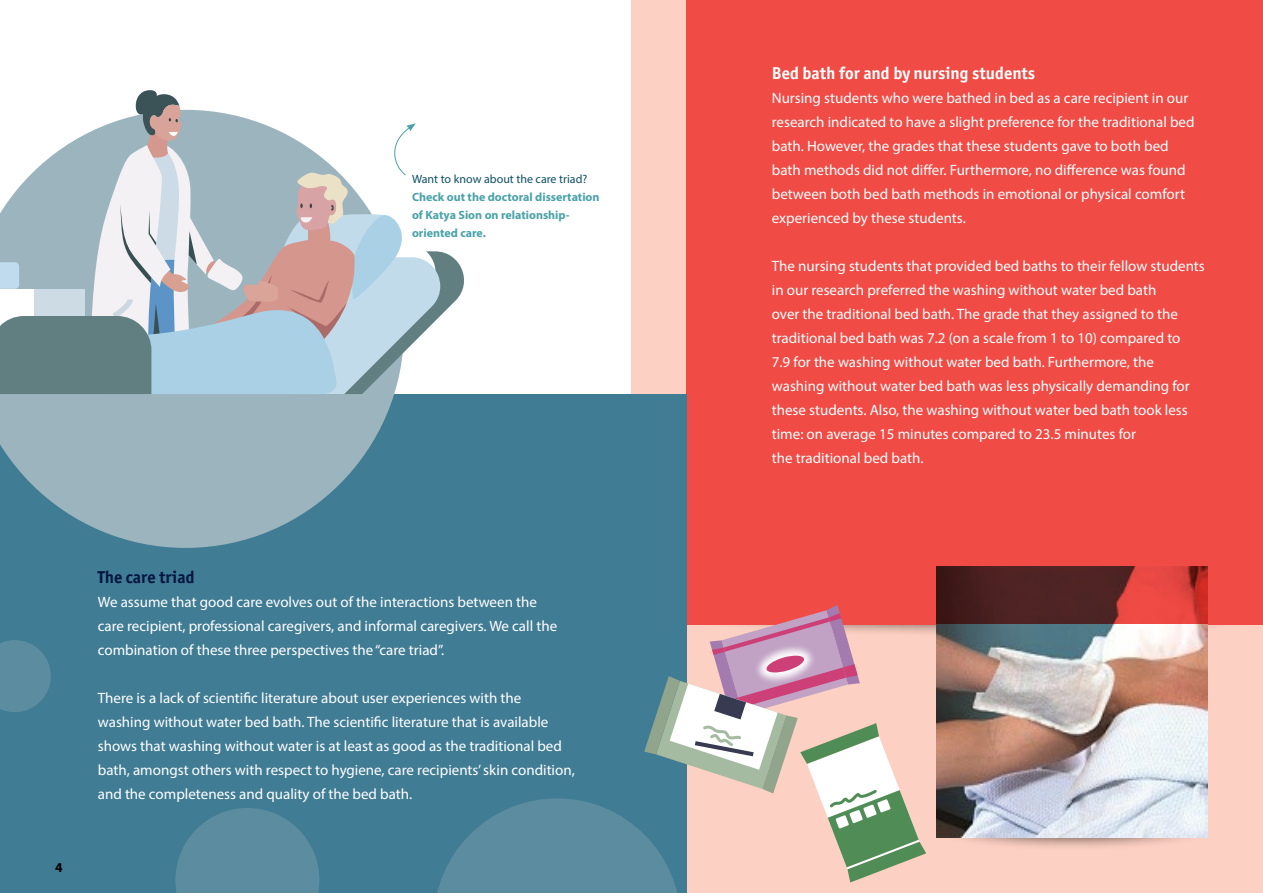
<style>
.page{position:relative;width:1263px;height:893px;background:#fff}
.page>*{position:absolute;margin:0;border:0;box-sizing:border-box;transform-origin:0 0}
.t1{font:700 17.25px "Officina Sans ITC Pro";color:#fff}
.t2{font:700 17.25px "Officina Sans ITC Pro";color:#00143f}
.t3{font:15px/24px "Myriad Pro";color:#fff}
.t4{font:700 13.5px "Myriad Pro";color:#000}
.t5{font:700 12px/18px "Myriad Pro";color:#4aa2a8}
.t6{font:12px "Myriad Pro";color:#0f5064}
</style>
<div class="page">
<div style="left:631px;top:0;width:632px;height:893px;background:#fcd0c2"></div>
<svg style="left:687px;top:609px;width:576px;height:30px"></svg>
<svg style="left:936px;top:823px;width:272px;height:30px"></svg>
<div style="left:687px;top:0;width:576px;height:624px;background:#f04b45"></div>
<div style="left:0;top:394px;width:687px;height:499px;background:#407c94"></div>
<svg style="left:0;top:394px;width:394px;height:154px;fill:#9cb4be"></svg>
<svg style="left:175px;top:808px;width:144px;height:85px"></svg>
<svg style="left:0;top:640px;width:51px;height:72px"></svg>
<svg style="left:437px;top:605px;width:489px;height:288px"></svg>
<img style="left:936px;top:624px;width:272px;height:214px">
<svg style="left:936px;top:567px;width:272px;height:57px;fill:#4f2424"></svg>
<svg style="left:0;top:90px;width:464px;height:304px"></svg>
<p class="t6" style="left:412px;top:172px;width:177px">Want to know about the care triad?</p>
<p class="t5" style="left:412px;top:188px;width:189px">Check out the doctoral dissertation of Katya Sion on relationship&shy;oriented care.</p>
<p class="t4" style="left:55px;top:858px;width:9px">4</p>
<p class="t2" style="left:98px;top:567px;width:98px">The care triad</p>
<p class="t3" style="left:98px;top:590px;width:461px">We assume that good care evolves out of the interactions between the care recipient, professional caregivers, and informal caregivers. We call the combination of these three perspectives the “care triad”.</p>
<p class="t3" style="left:98px;top:686px;width:478px">There is a lack of scientific literature about user experiences with the washing without water bed bath. The scientific literature that is available shows that washing without water is at least as good as the traditional bed bath, amongst others with respect to hygiene, care recipients’ skin condition, and the completeness and quality of the bed bath.</p>
<p class="t1" style="left:772px;top:63px;width:265px">Bed bath for and by nursing students</p>
<p class="t3" style="left:772px;top:86px;width:424px">Nursing students who were bathed in bed as a care recipient in our research indicated to have a slight preference for the traditional bed bath. However, the grades that these students gave to both bed bath methods did not differ. Furthermore, no difference was found between both bed bath methods in emotional or physical comfort experienced by these students.</p>
<p class="t3" style="left:772px;top:254px;width:434px">The nursing students that provided bed baths to their fellow students in our research preferred the washing without water bed bath<br>over the traditional bed bath. The grade that they assigned to the traditional bed bath was 7.2 (on a scale from 1 to 10) compared to<br>7.9 for the washing without water bed bath. Furthermore, the washing without water bed bath was less physically demanding for these students. Also, the washing without water bed bath took less time: on average 15 minutes compared to 23.5 minutes for<br>the traditional bed bath.</p>
</div>
